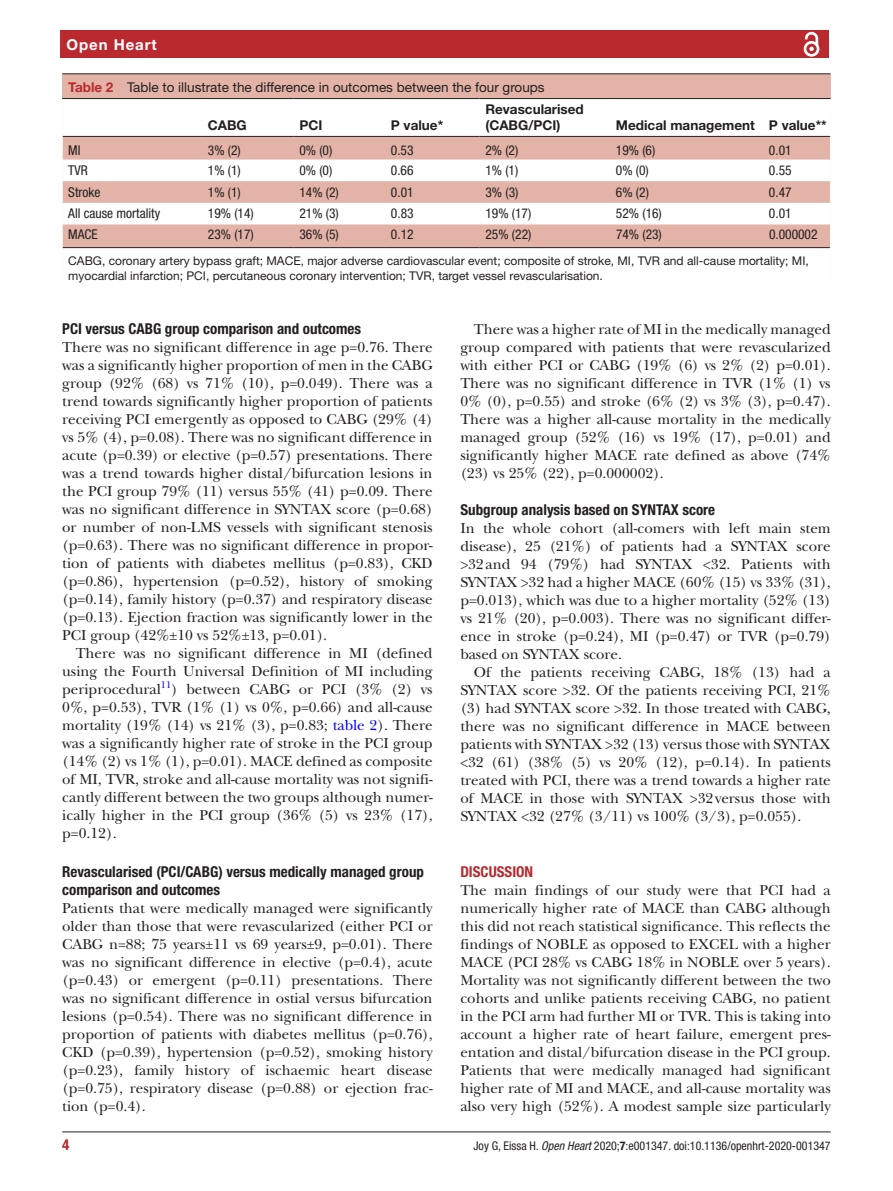
<style>
.page{position:relative;width:893px;height:1191px;background:#fff}
.page>*{position:absolute;margin:0;border:0;box-sizing:border-box;transform-origin:0 0}
.t1{font:15px/18px "New Baskerville";color:#231f20;text-align:justify}
.t2{font:700 condensed 15px/18px "Helvetica Neue LT Std";color:#231f20}
.t3{font:700 condensed 15px "Helvetica Neue LT Std";color:#b9292e}
.t4{font:700 15px "Helvetica Neue LT Std";letter-spacing:.065em;color:#fff}
.t5{font:condensed 13.5px "Helvetica Neue LT Std";color:#231f20}
.t6{font:13.5px "Helvetica Neue LT Std";color:#231f20}
.t7{font:700 13.5px/16.2px "Helvetica Neue LT Std";color:#231f20}
.t8{font:12px/15px "Helvetica Neue LT Std";color:#231f20}
.t9{font:condensed 12px "Helvetica Neue LT Std";color:#231f20}
.t10{font:9.9px "New Baskerville";color:#00f}
.s1{font-weight:700;color:#b9292e}
.s2{color:#00f}
.s3{font-style:italic}
.s4{font-weight:700}
</style>
<div class="page">
<div style="left:61px;top:31px;width:768px;height:27px;background:#b9292e"></div>
<hr style="left:62px;top:1131px;width:769px;height:1px;background:#231f20">
<svg style="left:803px;top:31px;width:17px;height:26px"></svg>
<div style="left:62px;top:74px;width:768px;height:206px;background:#e2b3a6"></div>
<hr style="left:62px;top:73px;width:768px;height:1px;background:#231f20">
<svg style="left:63px;top:99px;width:767px;height:181px;fill:#fff"></svg>
<hr style="left:62px;top:98px;width:140px;height:1px;background:#231f20">
<hr style="left:62px;top:136px;width:140px;height:1px;background:#231f20">
<hr style="left:202px;top:98px;width:91px;height:1px;background:#231f20">
<hr style="left:202px;top:136px;width:91px;height:1px;background:#231f20">
<hr style="left:293px;top:98px;width:92px;height:1px;background:#231f20">
<hr style="left:293px;top:136px;width:92px;height:1px;background:#231f20">
<hr style="left:385px;top:98px;width:94px;height:1px;background:#231f20">
<hr style="left:385px;top:136px;width:94px;height:1px;background:#231f20">
<hr style="left:479px;top:98px;width:131px;height:1px;background:#231f20">
<hr style="left:479px;top:136px;width:131px;height:1px;background:#231f20">
<hr style="left:610px;top:98px;width:153px;height:1px;background:#231f20">
<hr style="left:610px;top:136px;width:153px;height:1px;background:#231f20">
<hr style="left:763px;top:98px;width:67px;height:1px;background:#231f20">
<hr style="left:763px;top:136px;width:67px;height:1px;background:#231f20">
<hr style="left:202px;top:247px;width:91px;height:1px;background:#231f20">
<hr style="left:293px;top:247px;width:92px;height:1px;background:#231f20">
<hr style="left:385px;top:247px;width:94px;height:1px;background:#231f20">
<hr style="left:479px;top:247px;width:131px;height:1px;background:#231f20">
<hr style="left:610px;top:247px;width:153px;height:1px;background:#231f20">
<hr style="left:763px;top:247px;width:67px;height:1px;background:#231f20">
<hr style="left:62px;top:247px;width:140px;height:1px;background:#231f20">
<hr style="left:62px;top:99px;width:1px;height:37px;background:#fff">
<svg style="left:62px;top:136px;width:1px;height:112px"></svg>
<hr style="left:62px;top:248px;width:1px;height:32px;background:#fff">
<hr style="left:68px;top:279px;width:762px;height:2px;background:#fff">
<p class="t4" style="left:66px;top:35px;width:92px">Open Heart</p>
<p class="t6" style="left:68px;top:79px;width:478px"><span class="s1">Table 2</span> Table to illustrate the difference in outcomes between the four groups</p>
<p class="t7" style="left:208px;top:117px;width:41px">CABG</p>
<p class="t7" style="left:299px;top:117px;width:24px">PCI</p>
<p class="t7" style="left:391px;top:117px;width:54px">P value*</p>
<p class="t7" style="left:485px;top:101px;width:100px">Revascularised (CABG/PCI)</p>
<p class="t7" style="left:616px;top:117px;width:212px">Medical management P value**</p>
<p class="t5" style="left:68px;top:142px;width:14px">MI</p>
<p class="t5" style="left:208px;top:142px;width:34px">3% (2)</p>
<p class="t5" style="left:299px;top:142px;width:34px">0% (0)</p>
<p class="t5" style="left:391px;top:142px;width:24px">0.53</p>
<p class="t5" style="left:485px;top:142px;width:34px">2% (2)</p>
<p class="t5" style="left:616px;top:142px;width:41px">19% (6)</p>
<p class="t5" style="left:769px;top:142px;width:24px">0.01</p>
<p class="t5" style="left:68px;top:163px;width:21px">TVR</p>
<p class="t5" style="left:208px;top:163px;width:34px">1% (1)</p>
<p class="t5" style="left:299px;top:163px;width:34px">0% (0)</p>
<p class="t5" style="left:391px;top:163px;width:24px">0.66</p>
<p class="t5" style="left:485px;top:163px;width:34px">1% (1)</p>
<p class="t5" style="left:616px;top:163px;width:34px">0% (0)</p>
<p class="t5" style="left:769px;top:163px;width:24px">0.55</p>
<p class="t5" style="left:68px;top:184px;width:34px">Stroke</p>
<p class="t5" style="left:208px;top:184px;width:34px">1% (1)</p>
<p class="t5" style="left:299px;top:184px;width:41px">14% (2)</p>
<p class="t5" style="left:391px;top:184px;width:24px">0.01</p>
<p class="t5" style="left:485px;top:184px;width:34px">3% (3)</p>
<p class="t5" style="left:616px;top:184px;width:34px">6% (2)</p>
<p class="t5" style="left:769px;top:184px;width:24px">0.47</p>
<p class="t5" style="left:68px;top:206px;width:93px">All cause mortality</p>
<p class="t5" style="left:208px;top:206px;width:47px">19% (14)</p>
<p class="t5" style="left:299px;top:206px;width:41px">21% (3)</p>
<p class="t5" style="left:391px;top:206px;width:24px">0.83</p>
<p class="t5" style="left:485px;top:206px;width:47px">19% (17)</p>
<p class="t5" style="left:616px;top:206px;width:47px">52% (16)</p>
<p class="t5" style="left:769px;top:206px;width:24px">0.01</p>
<p class="t5" style="left:68px;top:226px;width:31px">MACE</p>
<p class="t5" style="left:208px;top:226px;width:47px">23% (17)</p>
<p class="t5" style="left:299px;top:226px;width:41px">36% (5)</p>
<p class="t5" style="left:391px;top:226px;width:24px">0.12</p>
<p class="t5" style="left:485px;top:226px;width:47px">25% (22)</p>
<p class="t5" style="left:616px;top:226px;width:47px">74% (23)</p>
<p class="t5" style="left:769px;top:226px;width:50px">0.000002</p>
<p class="t8" style="left:68px;top:253px;width:742px">CABG, coronary artery bypass graft; MACE, major adverse cardiovascular event; composite of stroke, MI, TVR and all-cause mortality; MI, myocardial infarction; PCI, percutaneous coronary intervention; TVR, target vessel revascularisation.</p>
<p class="t2" style="left:62px;top:319px;width:300px">PCI versus CABG group comparison and outcomes</p>
<p class="t1" style="left:62px;top:338px;width:372px">There was no significant difference in age p=0.76. There was a significantly higher proportion of men in the CABG group (92% (68) vs 71% (10), p=0.049). There was a trend towards significantly higher proportion of patients receiving PCI emergently as opposed to CABG (29% (4) vs 5% (4), p=0.08). There was no significant difference in acute (p=0.39) or elective (p=0.57) presentations. There was a trend towards higher distal/bifurcation lesions in the PCI group 79% (11) versus 55% (41) p=0.09. There was no significant difference in SYNTAX score (p=0.68) or number of non-LMS vessels with significant stenosis (p=0.63). There was no significant difference in propor&shy;tion of patients with diabetes mellitus (p=0.83), CKD (p=0.86), hypertension (p=0.52), history of smoking (p=0.14), family history (p=0.37) and respiratory disease (p=0.13). Ejection fraction was significantly lower in the PCI group (42%±10 vs 52%±13, p=0.01).</p>
<p class="t1" style="left:62px;top:644px;width:372px;text-indent:14px">There was no significant difference in MI (defined using the Fourth Universal Definition of MI including periprocedural</p>
<p class="t10" style="left:161px;top:678px;width:12px">11</p>
<p class="t1" style="left:62px;top:680px;width:372px;text-indent:109px">) between CABG or PCI (3% (2) vs 0%, p=0.53), TVR (1% (1) vs 0%, p=0.66) and all-cause mortality (19% (14) vs 21% (3), p=0.83; <span class="s2">table 2</span>). There was a significantly higher rate of stroke in the PCI group (14% (2) vs 1% (1), p=0.01). MACE defined as composite of MI, TVR, stroke and all-cause mortality was not signifi&shy;cantly different between the two groups although numer&shy;ically higher in the PCI group (36% (5) vs 23% (17), p=0.12).</p>
<p class="t2" style="left:62px;top:862px;width:363px">Revascularised (PCI/CABG) versus medically managed group comparison and outcomes</p>
<p class="t1" style="left:62px;top:899px;width:372px">Patients that were medically managed were significantly older than those that were revascularized (either PCI or CABG n=88; 75 years±11 vs 69 years±9, p=0.01). There was no significant difference in elective (p=0.4), acute (p=0.43) or emergent (p=0.11) presentations. There was no significant difference in ostial versus bifurcation lesions (p=0.54). There was no significant difference in proportion of patients with diabetes mellitus (p=0.76), CKD (p=0.39), hypertension (p=0.52), smoking history (p=0.23), family history of ischaemic heart disease (p=0.75), respiratory disease (p=0.88) or ejection frac&shy;tion (p=0.4).</p>
<p class="t1" style="left:460px;top:320px;width:372px;text-indent:13px">There was a higher rate of MI in the medically managed group compared with patients that were revascularized with either PCI or CABG (19% (6) vs 2% (2) p=0.01).<br>There was no significant difference in TVR (1% (1) vs 0% (0), p=0.55) and stroke (6% (2) vs 3% (3), p=0.47).<br>There was a higher all-cause mortality in the medically managed group (52% (16) vs 19% (17), p=0.01) and significantly higher MACE rate defined as above (74% (23) vs 25% (22), p=0.000002).</p>
<p class="t2" style="left:460px;top:500px;width:256px">Subgroup analysis based on SYNTAX score</p>
<p class="t1" style="left:460px;top:519px;width:372px">In the whole cohort (all-comers with left main stem disease), 25 (21%) of patients had a SYNTAX score &gt;32and 94 (79%) had SYNTAX &lt;32. Patients with SYNTAX &gt;32 had a higher MACE (60% (15) vs 33% (31), p=0.013), which was due to a higher mortality (52% (13) vs 21% (20), p=0.003). There was no significant differ&shy;ence in stroke (p=0.24), MI (p=0.47) or TVR (p=0.79) based on SYNTAX score.</p>
<p class="t1" style="left:460px;top:663px;width:372px;text-indent:14px">Of the patients receiving CABG, 18% (13) had a SYNTAX score &gt;32. Of the patients receiving PCI, 21% (3) had SYNTAX score &gt;32. In those treated with CABG, there was no significant difference in MACE between patients with SYNTAX &gt;32 (13) versus those with SYNTAX &lt;32 (61) (38% (5) vs 20% (12), p=0.14). In patients treated with PCI, there was a trend towards a higher rate of MACE in those with SYNTAX &gt;32versus those with SYNTAX &lt;32 (27% (3/11) vs 100% (3/3), p=0.055).</p>
<p class="t3" style="left:460px;top:862px;width:74px">DISCUSSION</p>
<p class="t1" style="left:460px;top:881px;width:372px">The main findings of our study were that PCI had a numerically higher rate of MACE than CABG although this did not reach statistical significance. This reflects the findings of NOBLE as opposed to EXCEL with a higher MACE (PCI 28% vs CABG 18% in NOBLE over 5 years).<br>Mortality was not significantly different between the two cohorts and unlike patients receiving CABG, no patient in the PCI arm had further MI or TVR. This is taking into account a higher rate of heart failure, emergent pres&shy;entation and distal/bifurcation disease in the PCI group.<br>Patients that were medically managed had significant higher rate of MI and MACE, and all-cause mortality was also very high (52%). A modest sample size particularly</p>
<p class="t3" style="left:62px;top:1135px;width:9px">4</p>
<p class="t9" style="left:473px;top:1139px;width:359px">Joy G, Eissa H<span class="s3">. Open Heart</span> 2020;<span class="s4">7</span>:e001347. doi:10.1136/openhrt-2020-001347</p>
</div>
